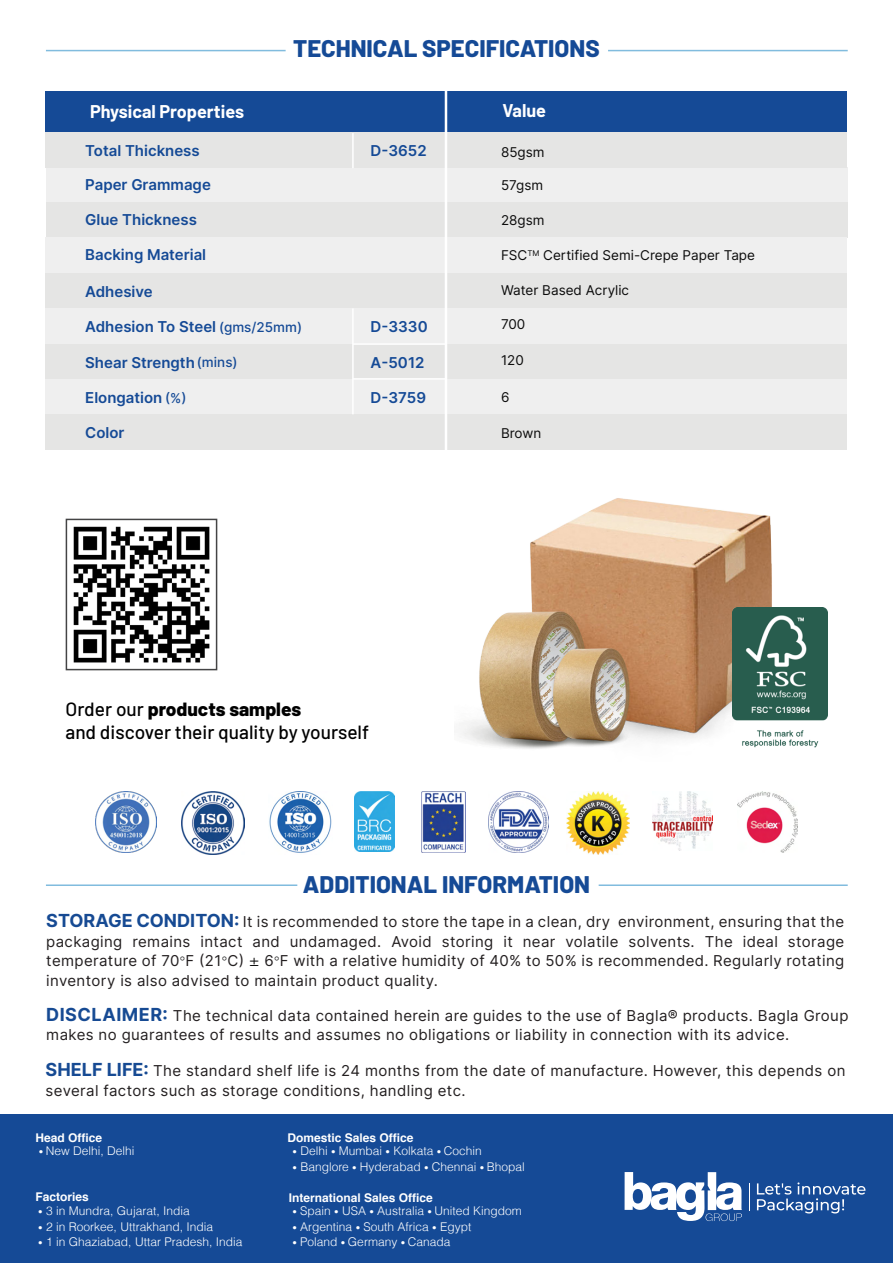
<style>
.page{position:relative;width:893px;height:1263px;background:#fff}
.page>*{position:absolute;margin:0;border:0;box-sizing:border-box;transform-origin:0 0}
.t1{font:800 24px "Barlow";color:#154a96}
.t2{font:500 19.05px/23px "Barlow";color:#000}
.t3{font:700 18px "Barlow";color:#fff}
.t4{font:15px/19.5px "Inter";letter-spacing:.025em;color:#231f20}
.t5{font:600 15px "Inter";color:#154a96}
.t6{font:13.5px "Inter";color:#0c0c0c}
.t7{font:300 12px "Helvetica";color:#fff}
.t8{font:700 12px "Helvetica";color:#fff}
.s1{font-weight:500;font-size:13.5px}
.s2{font-weight:800}
.s3{font-weight:700;font-size:18px;color:#164a93}
.s4{font-family:"Helvetica";font-weight:300;font-size:13.5px;color:#0e0e0e}
.s5{font-family:"Helvetica";font-weight:300;font-size:16.5px;color:#0e0e0e}
.s6{font-size:9px}
</style>
<div class="page">
<hr style="left:46px;top:884px;width:251px;height:2px;background:#81bcde">
<hr style="left:599px;top:884px;width:249px;height:2px;background:#81bcde">
<hr style="left:46px;top:50px;width:240px;height:1px;background:#81bcde">
<hr style="left:608px;top:50px;width:240px;height:1px;background:#81bcde">
<img style="left:181px;top:791px;width:63px;height:63px">
<img style="left:269px;top:791px;width:63px;height:62px">
<img style="left:96px;top:791px;width:61px;height:61px">
<img style="left:355px;top:791px;width:39px;height:60px">
<img style="left:422px;top:791px;width:44px;height:61px">
<img style="left:488px;top:791px;width:61px;height:61px">
<img style="left:567px;top:791px;width:63px;height:64px">
<img style="left:653px;top:791px;width:59px;height:59px">
<img style="left:737px;top:791px;width:60px;height:61px">
<div style="left:0;top:1114px;width:893px;height:149px;background:#154a96"></div>
<svg style="left:625px;top:1172px;width:117px;height:49px"></svg>
<svg style="left:757px;top:1182px;width:108px;height:31px"></svg>
<svg style="left:749px;top:1183px;width:1px;height:27px"></svg>
<img style="left:73px;top:526px;width:137px;height:137px">
<div style="left:66px;top:519px;width:151px;height:151px;border:2px solid #444445"></div>
<img style="left:459px;top:498px;width:328px;height:251px">
<img style="left:732px;top:608px;width:95px;height:139px">
<div style="left:46px;top:91px;width:801px;height:42px;background:#154a96"></div>
<div style="left:46px;top:167px;width:801px;height:36px;background:#efefef"></div>
<div style="left:46px;top:202px;width:801px;height:36px;background:#e5e5e4"></div>
<div style="left:45px;top:238px;width:802px;height:35px;background:#efefef"></div>
<div style="left:46px;top:133px;width:801px;height:35px;background:#e5e5e4"></div>
<div style="left:45px;top:273px;width:802px;height:35px;background:#e5e5e4"></div>
<div style="left:45px;top:308px;width:802px;height:36px;background:#efefef"></div>
<div style="left:45px;top:344px;width:802px;height:35px;background:#e5e5e4"></div>
<div style="left:45px;top:379px;width:802px;height:36px;background:#efefef"></div>
<div style="left:45px;top:415px;width:802px;height:35px;background:#e5e5e4"></div>
<hr style="left:352px;top:133px;width:2px;height:35px;background:#fff">
<hr style="left:352px;top:308px;width:2px;height:106px;background:#fff">
<hr style="left:353px;top:378px;width:92px;height:2px;background:#fff">
<hr style="left:353px;top:343px;width:92px;height:2px;background:#fff">
<hr style="left:446px;top:81px;width:1px;height:385px;background:#fff">
<hr style="left:445px;top:90px;width:1px;height:370px;background:#fff">
<p class="t3" style="left:90px;top:98px;width:156px">Physical Properties</p>
<p class="t5" style="left:85px;top:139px;width:116px">Total Thickness</p>
<p class="t5" style="left:85px;top:173px;width:127px">Paper Grammage</p>
<p class="t5" style="left:85px;top:208px;width:113px">Glue Thickness</p>
<h1 class="t1" style="left:293px;top:31px;width:308px">TECHNICAL SPECIFICATIONS</h1>
<p class="t5" style="left:371px;top:139px;width:58px">D-3652</p>
<p class="t3" style="left:502px;top:98px;width:45px">Value</p>
<p class="t6" style="left:501px;top:142px;width:45px">85gsm</p>
<p class="t6" style="left:501px;top:175px;width:44px">57gsm</p>
<p class="t6" style="left:501px;top:210px;width:45px">28gsm</p>
<p class="t5" style="left:85px;top:244px;width:122px">Backing Material</p>
<p class="t5" style="left:85px;top:280px;width:69px">Adhesive</p>
<p class="t5" style="left:85px;top:316px;width:218px">Adhesion To Steel <span class="s1">(gms/25mm)</span></p>
<p class="t5" style="left:85px;top:351px;width:154px">Shear Strength<span class="s1">(mins)</span></p>
<p class="t5" style="left:85px;top:386px;width:103px">Elongation <span class="s1">(%)</span></p>
<p class="t5" style="left:85px;top:422px;width:41px">Color</p>
<p class="t5" style="left:371px;top:316px;width:59px">D-3330</p>
<p class="t5" style="left:371px;top:351px;width:55px">A-5012</p>
<p class="t5" style="left:371px;top:386px;width:57px">D-3759</p>
<p class="t6" style="left:501px;top:245px;width:255px">FSC<sup>TM</sup> Certified Semi-Crepe Paper Tape</p>
<p class="t6" style="left:501px;top:281px;width:130px">Water Based Acrylic</p>
<p class="t6" style="left:501px;top:314px;width:26px">700</p>
<p class="t6" style="left:501px;top:350px;width:24px">120</p>
<p class="t6" style="left:501px;top:387px;width:10px">6</p>
<p class="t6" style="left:501px;top:424px;width:42px">Brown</p>
<p class="t2" style="left:65px;top:696px;width:305px">Order our <span class="s2">products samples<br></span>and discover their quality by yourself</p>
<h1 class="t1" style="left:303px;top:866px;width:289px">ADDITIONAL INFORMATION</h1>
<p class="t4" style="left:46px;top:911px;width:800px;text-align:justify"><span class="s3">STORAGE CONDITON:</span> It is recommended to store the tape in a clean, dry environment, ensuring that the packaging remains intact and undamaged. Avoid storing it near volatile solvents. The ideal storage temperature of 70<span class="s4">°</span>F (21<span class="s4">°</span>C) <span class="s5">±</span> 6<span class="s4">°</span>F with a relative humidity of 40% to 50% is recommended. Regularly rotating inventory is also advised to maintain product quality.</p>
<p class="t4" style="left:46px;top:1005px;width:804px"><span class="s3">DISCLAIMER:</span> The technical data contained herein are guides to the use of Bagla® products. Bagla Group makes no guarantees of results and assumes no obligations or liability in connection with its advice.</p>
<p class="t4" style="left:46px;top:1061px;width:801px"><span class="s3">SHELF LIFE:</span> The standard shelf life is 24 months from the date of manufacture. However, this depends on several factors such as storage conditions, handling etc.</p>
<p class="t8" style="left:36px;top:1128px;width:68px">Head Office</p>
<p class="t7" style="left:39px;top:1143px;width:97px"><span class="s6">•</span> New Delhi, Delhi</p>
<p class="t8" style="left:287px;top:1128px;width:128px">Domestic Sales Office</p>
<p class="t7" style="left:292px;top:1143px;width:191px"><span class="s6">•</span> Delhi <span class="s6">•</span> Mumbai <span class="s6">•</span> Kolkata <span class="s6">•</span> Cochin</p>
<p class="t7" style="left:292px;top:1159px;width:234px"><span class="s6">•</span> Banglore <span class="s6">•</span> Hyderabad <span class="s6">•</span> Chennai <span class="s6">•</span> Bhopal</p>
<p class="t8" style="left:36px;top:1187px;width:55px">Factories</p>
<p class="t8" style="left:289px;top:1187px;width:146px">International Sales Office</p>
<p class="t7" style="left:38px;top:1203px;width:153px"><span class="s6">•</span> 3 in Mundra, Gujarat, India</p>
<p class="t7" style="left:38px;top:1219px;width:176px"><span class="s6">•</span> 2 in Roorkee, Uttrakhand, India</p>
<p class="t7" style="left:38px;top:1234px;width:206px"><span class="s6">•</span> 1 in Ghaziabad, Uttar Pradesh, India</p>
<p class="t7" style="left:292px;top:1204px;width:231px"><span class="s6">•</span> Spain <span class="s6">•</span> USA <span class="s6">•</span> Australia <span class="s6">•</span> United Kingdom</p>
<p class="t7" style="left:292px;top:1219px;width:180px"><span class="s6">•</span> Argentina <span class="s6">•</span> South Africa <span class="s6">•</span> Egypt</p>
<p class="t7" style="left:292px;top:1234px;width:160px"><span class="s6">•</span> Poland <span class="s6">•</span> Germany <span class="s6">•</span> Canada</p>
</div>
